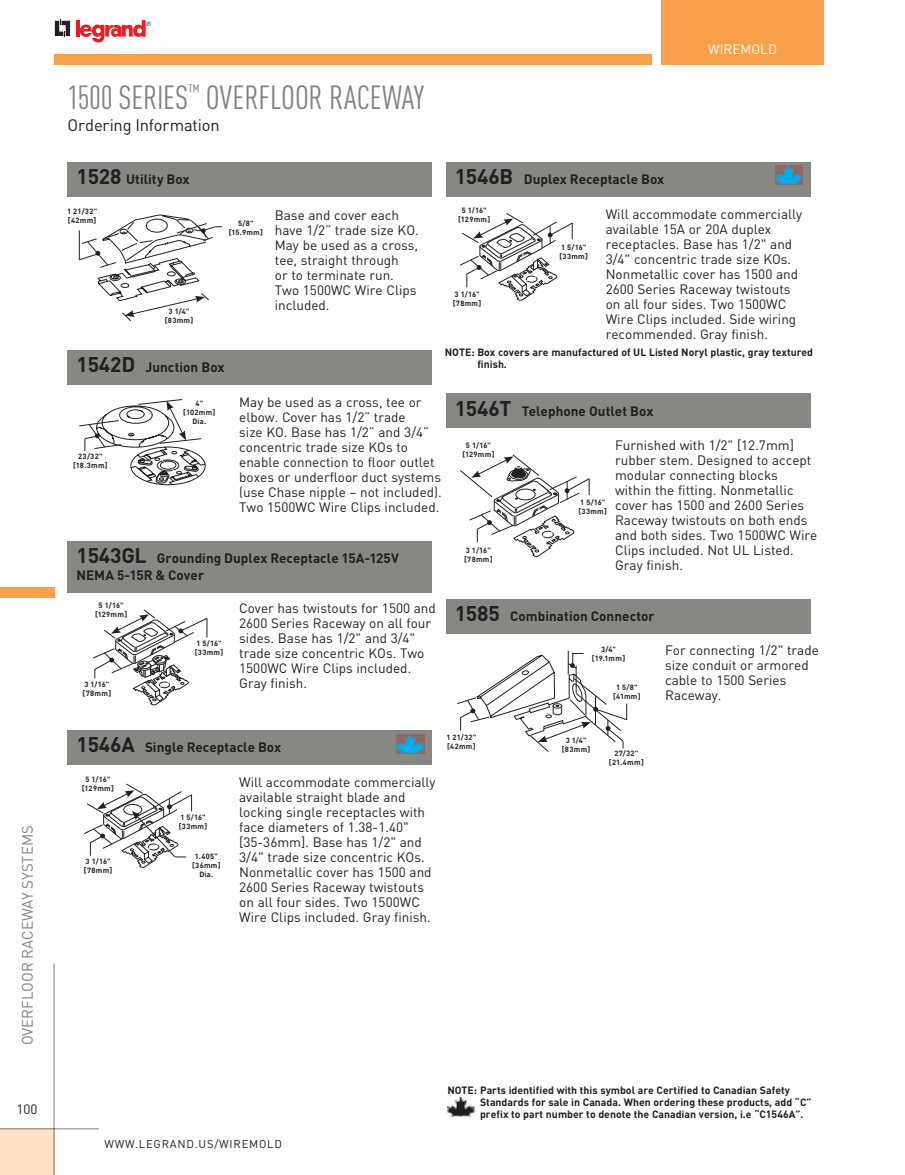
<style>
.page{position:relative;width:905px;height:1175px;background:#fff}
.page>*{position:absolute;margin:0;border:0;box-sizing:border-box;transform-origin:0 0}
.t1{font:condensed 33px "DIN Pro";letter-spacing:-.005em;color:#808285}
.t2{font:16.5px "DIN Pro";letter-spacing:-.01em;color:#231f20}
.t3{font:15px "DIN Pro";color:#808285}
.t4{font:13.5px/15px "DIN Pro";color:#231f20}
.t5{font:700 13.5px/16.5px "DIN Pro";letter-spacing:.005em;color:#231f20}
.t6{font:13.5px "DIN Pro";color:#fff}
.t7{font:11.25px "DIN Pro";letter-spacing:.07em;color:#231f20}
.t8{font:700 10.5px/12px "DIN Pro";color:#231f20}
.t9{font:700 7.5px/9px "DIN Pro";letter-spacing:.04em;color:#231f20;text-align:center}
.s1{font-size:21px}
</style>
<div class="page">
<svg style="left:460px;top:213px;width:113px;height:87px"></svg>
<svg style="left:79px;top:399px;width:126px;height:86px"></svg>
<svg style="left:93px;top:609px;width:115px;height:96px"></svg>
<svg style="left:84px;top:783px;width:109px;height:84px"></svg>
<svg style="left:460px;top:454px;width:130px;height:103px"></svg>
<svg style="left:457px;top:650px;width:171px;height:102px"></svg>
<div style="left:68px;top:350px;width:364px;height:35px;background:#878783"></div>
<div style="left:68px;top:541px;width:364px;height:51px;background:#878783"></div>
<div style="left:446px;top:393px;width:364px;height:35px;background:#878783"></div>
<div style="left:446px;top:599px;width:364px;height:34px;background:#878783"></div>
<svg style="left:78px;top:215px;width:144px;height:106px"></svg>
<div style="left:68px;top:162px;width:364px;height:35px;background:#878783"></div>
<div style="left:68px;top:730px;width:364px;height:35px;background:#878783"></div>
<div style="left:397px;top:734px;width:28px;height:19px;background:#936761"></div>
<img style="left:397px;top:734px;width:27px;height:19px">
<div style="left:446px;top:162px;width:364px;height:35px;background:#878783"></div>
<div style="left:775px;top:166px;width:28px;height:19px;background:#936761"></div>
<img style="left:775px;top:166px;width:27px;height:19px">
<img style="left:447px;top:1097px;width:28px;height:19px">
<div style="left:0;top:587px;width:54px;height:11px;background:#f9a14a"></div>
<hr style="left:76px;top:20px;width:3px;height:17px;background:#ed1c24">
<svg style="left:80px;top:20px;width:71px;height:22px"></svg>
<svg style="left:55px;top:20px;width:15px;height:17px"></svg>
<div style="left:661px;top:0;width:163px;height:65px;background:#f9a14a"></div>
<div style="left:54px;top:54px;width:597px;height:11px;background:#f9a14a"></div>
<div style="left:0;top:1128px;width:54px;height:46px;background:#ffe4ca"></div>
<hr style="left:0;top:1128px;width:99px;height:1px;background:#808285">
<hr style="left:54px;top:963px;width:1px;height:211px;background:#808285">
<p class="t3" style="left:17px;top:1045px;width:221px;rotate:-90deg">OVERFLOOR RACEWAY SYSTEMS</p>
<p class="t4" style="left:16px;top:1100px;width:23px">100</p>
<h1 class="t1" style="left:68px;top:78px;width:358px">1500 SERIES<sup>™</sup> OVERFLOOR RACEWAY</h1>
<p class="t2" style="left:68px;top:114px;width:154px">Ordering Information</p>
<p class="t5" style="left:77px;top:170px;width:115px"><span class="s1">1528</span> Utility Box</p>
<p class="t9" style="left:67px;top:206px;width:32px;text-align:left">1 21/32" [42mm]</p>
<p class="t4" style="left:275px;top:207px;width:145px">Base and cover each have 1/2” trade size KO.<br>May be used as a cross, tee, straight through<br>or to terminate run.<br>Two 1500wC wire Clips included.</p>
<p class="t9" style="left:229px;top:219px;width:36px">5/8" [15.9mm]</p>
<p class="t9" style="left:165px;top:306px;width:30px">3 1/4" [83mm]</p>
<p class="t5" style="left:77px;top:359px;width:150px"><span class="s1">1542D</span> Junction Box</p>
<p class="t6" style="left:708px;top:40px;width:70px">WIREMOLD</p>
<p class="t5" style="left:454px;top:170px;width:211px"><span class="s1">1546B</span> Duplex Receptacle Box</p>
<p class="t9" style="left:458px;top:205px;width:34px">5 1/16" [129mm]</p>
<p class="t9" style="left:453px;top:290px;width:30px;text-align:left">3 1/16" [78mm]</p>
<p class="t9" style="left:559px;top:242px;width:30px;text-align:left">1 5/16" [33mm]</p>
<p class="t4" style="left:605px;top:206px;width:198px">will accommodate commercially available 15A or 20A duplex receptacles. Base has 1/2" and<br>3/4" concentric trade size KOs.<br>Nonmetallic cover has 1500 and<br>2600 Series Raceway twistouts on all four sides. Two 1500wC wire Clips included. Side wiring recommended. Gray finish.</p>
<p class="t8" style="left:477px;top:345px;width:337px;text-indent:-32px">NOTE: Box covers are manufactured of UL Listed Noryl plastic, gray textured finish.</p>
<p class="t9" style="left:73px;top:451px;width:36px">23/32" [18.3mm]</p>
<p class="t9" style="left:183px;top:399px;width:34px">4" [102mm]<br>Dia.</p>
<p class="t4" style="left:239px;top:394px;width:204px">May be used as a cross, tee or elbow. Cover has 1/2” trade<br>size KO. Base has 1/2” and 3/4” concentric trade size KOs to enable connection to floor outlet boxes or underfloor duct systems (use Chase nipple – not included).<br>Two 1500wC wire Clips included.</p>
<p class="t5" style="left:77px;top:549px;width:324px"><span class="s1">1543GL</span> Grounding Duplex Receptacle 15A-125V<br>NEMA 5-15R &amp; Cover</p>
<p class="t5" style="left:455px;top:402px;width:200px"><span class="s1">1546T</span> Telephone Outlet Box</p>
<p class="t9" style="left:462px;top:440px;width:34px">5 1/16" [129mm]</p>
<p class="t9" style="left:464px;top:546px;width:30px;text-align:left">3 1/16" [78mm]</p>
<p class="t9" style="left:578px;top:498px;width:30px;text-align:left">1 5/16" [33mm]</p>
<p class="t4" style="left:615px;top:437px;width:204px">Furnished with 1/2" [12.7mm] rubber stem. Designed to accept modular connecting blocks within the fitting. Nonmetallic cover has 1500 and 2600 Series<br>Raceway twistouts on both ends and both sides. Two 1500wC wire<br>Clips included. Not uL Listed.<br>Gray finish.</p>
<p class="t9" style="left:95px;top:600px;width:34px">5 1/16" [129mm]</p>
<p class="t9" style="left:83px;top:679px;width:30px;text-align:left">3 1/16" [78mm]</p>
<p class="t9" style="left:195px;top:638px;width:30px;text-align:left">1 5/16" [33mm]</p>
<p class="t4" style="left:239px;top:600px;width:198px">Cover has twistouts for 1500 and<br>2600 Series Raceway on all four sides. Base has 1/2" and 3/4" trade size concentric KOs. Two<br>1500wC wire Clips included.<br>Gray finish.</p>
<p class="t5" style="left:455px;top:607px;width:201px"><span class="s1">1585</span> Combination Connector</p>
<p class="t9" style="left:592px;top:644px;width:35px">3/4" [19.1mm]</p>
<p class="t9" style="left:613px;top:682px;width:29px">1 5/8" [41mm]</p>
<p class="t4" style="left:665px;top:642px;width:155px">For connecting 1/2" trade size conduit or armored cable to 1500 Series<br>Raceway.</p>
<p class="t5" style="left:77px;top:738px;width:206px"><span class="s1">1546A</span> Single Receptacle Box</p>
<p class="t9" style="left:82px;top:774px;width:34px">5 1/16" [129mm]</p>
<p class="t9" style="left:84px;top:856px;width:30px;text-align:left">3 1/16" [78mm]</p>
<p class="t9" style="left:179px;top:812px;width:30px;text-align:left">1 5/16" [33mm]</p>
<p class="t9" style="left:192px;top:851px;width:30px">1.405" [36mm]<br>Dia.</p>
<p class="t4" style="left:239px;top:774px;width:198px">will accommodate commercially available straight blade and locking single receptacles with face diameters of 1.38-1.40" [35-36mm]. Base has 1/2" and<br>3/4" trade size concentric KOs.<br>Nonmetallic cover has 1500 and<br>2600 Series Raceway twistouts on all four sides. Two 1500wC wire Clips included. Gray finish.</p>
<p class="t9" style="left:446px;top:733px;width:32px;text-align:left">1 21/32" [42mm]</p>
<p class="t9" style="left:562px;top:736px;width:30px">3 1/4" [83mm]</p>
<p class="t9" style="left:609px;top:748px;width:36px">27/32" [21.4mm]</p>
<p class="t7" style="left:104px;top:1135px;width:179px">www.LEGRAND.us/WIREMOLD</p>
<p class="t8" style="left:480px;top:1083px;width:333px;text-indent:-33px">NOTE: Parts identified with this symbol are Certified to Canadian Safety<br>Standards for sale in Canada. When ordering these products, add “C” prefix to part number to denote the Canadian version, i.e “C1546A”.</p>
</div>
